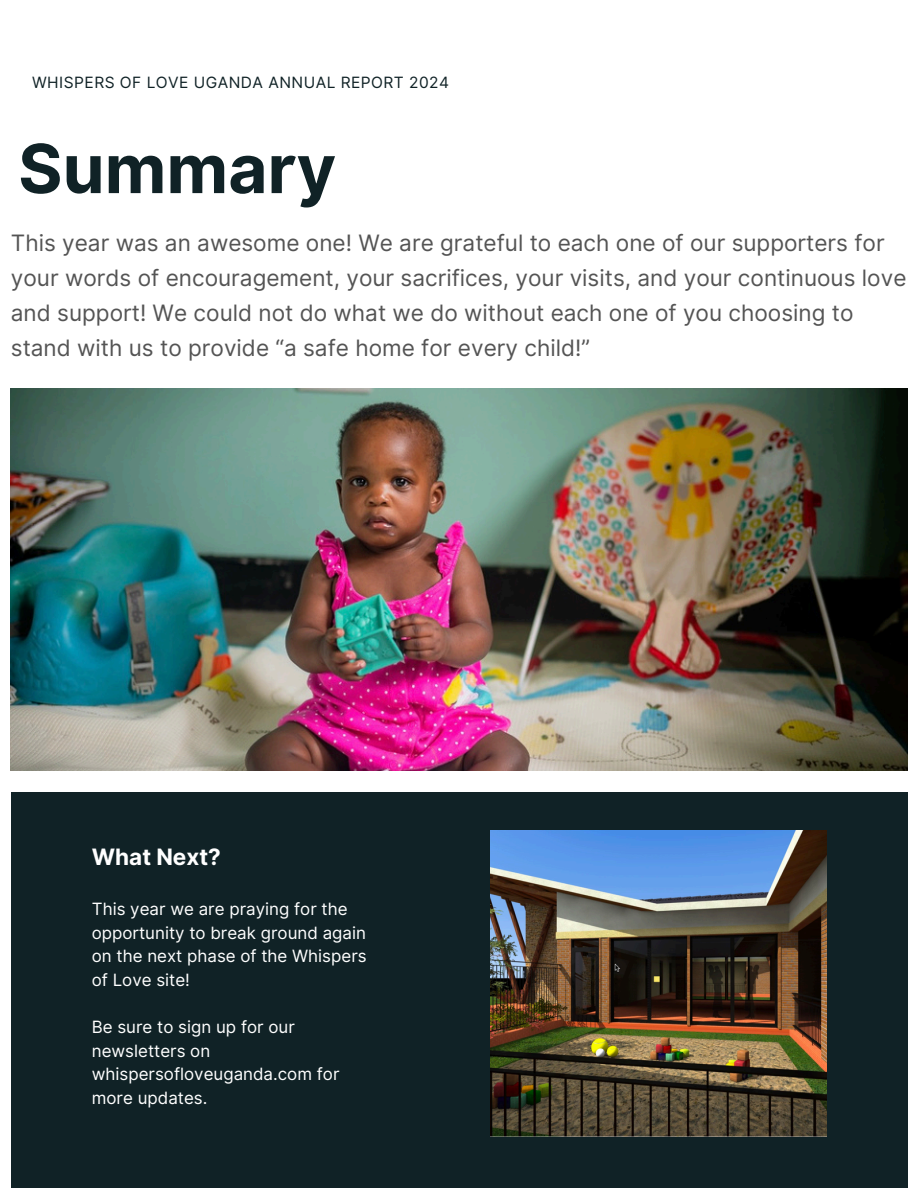
<style>
.page{position:relative;width:918px;height:1188px;background:#fff}
.page>*{position:absolute;margin:0;border:0;box-sizing:border-box;transform-origin:0 0}
.t1{font:700 67.8px "Inter";color:#102226}
.t2{font:22.65px/35.2px "Inter";color:#545454}
.t3{font:700 22.5px "Inter";color:#fff}
.t4{font:16.95px/23.7px "Inter";color:#fff}
.t5{font:15.6px "Inter";letter-spacing:.03em;color:#102226}
</style>
<div class="page">
<div style="left:11px;top:792px;width:896px;height:396px;background:#102226"></div>
<img style="left:490px;top:830px;width:337px;height:306px">
<img style="left:11px;top:389px;width:897px;height:381px">
<h1 class="t5" style="left:32px;top:73px;width:419px">WHISPERS OF LOVE UGANDA ANNUAL REPORT 2024</h1>
<h4 class="t1" style="left:18px;top:128px;width:319px">Summary</h4>
<h3 class="t2" style="left:11px;top:225px;width:897px">This year was an awesome one! We are grateful to each one of our supporters for your words of encouragement, your sacrifices, your visits, and your continuous love and support! We could not do what we do without each one of you choosing to stand with us to provide “a safe home for every child!”</h3>
<p class="t3" style="left:92px;top:843px;width:131px">What Next?</p>
<h2 class="t4" style="left:92px;top:897px;width:276px">This year we are praying for the opportunity to break ground again on the next phase of the Whispers of Love site!</h2>
<p class="t4" style="left:92px;top:1015px;width:249px">Be sure to sign up for our newsletters on whispersofloveuganda.com for more updates.</p>
</div>
